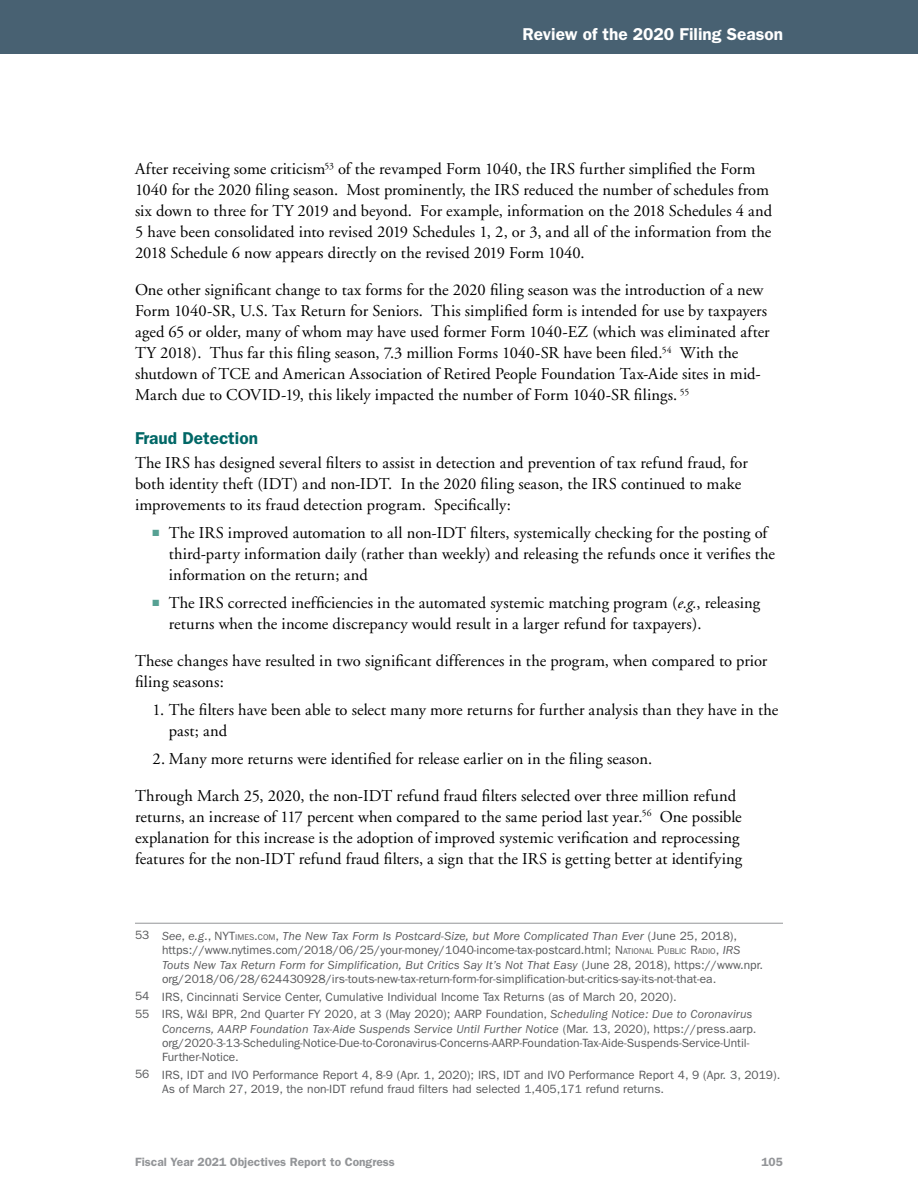
<style>
.page{position:relative;width:918px;height:1188px;background:#fff}
.page>*{position:absolute;margin:0;border:0;box-sizing:border-box;transform-origin:0 0}
.t1{font:600 17.25px "Franklin Gothic";color:#fff}
.Subhead_2{font:600 17.25px "Franklin Gothic";color:#006766}
.Body_Text{font:16.5px/21px "Adobe Garamond";letter-spacing:.005em;color:#000}
.Body_Text-before_lis{font:16.5px/21px "Adobe Garamond";letter-spacing:.005em;color:#000}
.IGNORE_Footnote{font:12px/14.4px "Franklin Gothic";color:#58595b}
.t2{font:600 12px "Franklin Gothic";color:#939598}
.s1{color:#56a193}
.s2{font-style:italic}
.s3{font-style:inherit}
.s4{font-size:8.4px}
</style>
<div class="page">
<div style="left:0;top:0;width:918px;height:54px;background:#486172"></div>
<hr style="left:135px;top:923px;width:648px;height:1px;background:#939598">
<p class="t1" style="left:522px;top:24px;width:262px">Review of the 2020 Filing Season</p>
<p class="Body_Text" style="left:135px;top:159px;width:639px">After receiving some criticism<sup>53</sup> of the revamped Form 1040, the IRS further simplified the Form 1040 for the 2020 filing season. Most prominently, the IRS reduced the number of schedules from six down to three for TY 2019 and beyond. For example, information on the 2018 Schedules 4 and 5 have been consolidated into revised 2019 Schedules 1, 2, or 3, and all of the information from the 2018 Schedule 6 now appears directly on the revised 2019 Form 1040.</p>
<p class="Body_Text" style="left:135px;top:280px;width:636px">One other significant change to tax forms for the 2020 filing season was the introduction of a new Form 1040-SR, U.S. Tax Return for Seniors. This simplified form is intended for use by taxpayers aged 65 or older, many of whom may have used former Form 1040-EZ (which was eliminated after TY 2018). Thus far this filing season, 7.3 million Forms 1040-SR have been filed.<sup>54</sup> With the shutdown of TCE and American Association of Retired People Foundation Tax-Aide sites in mid-March due to COVID-19, this likely impacted the number of Form 1040-SR filings. <sup>55</sup></p>
<p class="Subhead_2" style="left:135px;top:428px;width:124px">Fraud Detection</p>
<p class="Body_Text-before_lis" style="left:135px;top:453px;width:614px">The IRS has designed several filters to assist in detection and prevention of tax refund fraud, for both identity theft (IDT) and non-IDT. In the 2020 filing season, the IRS continued to make improvements to its fraud detection program. Specifically:</p>
<p class="Body_Text" style="left:169px;top:523px;width:608px;text-indent:-16px"><span class="s1">■</span> The IRS improved automation to all non-IDT filters, systemically checking for the posting of third-party information daily (rather than weekly) and releasing the refunds once it verifies the information on the return; and</p>
<p class="Body_Text" style="left:169px;top:593px;width:593px;text-indent:-16px"><span class="s1">■</span> The IRS corrected inefficiencies in the automated systemic matching program (<span class="s2">e.g.</span>, releasing returns when the income discrepancy would result in a larger refund for taxpayers).</p>
<p class="Body_Text-before_lis" style="left:135px;top:651px;width:634px">These changes have resulted in two significant differences in the program, when compared to prior filing seasons:</p>
<p class="Body_Text" style="left:169px;top:700px;width:611px;text-indent:-16px">1. The filters have been able to select many more returns for further analysis than they have in the past; and</p>
<p class="Body_Text" style="left:153px;top:748px;width:501px">2. Many more returns were identified for release earlier on in the filing season.</p>
<p class="Body_Text" style="left:135px;top:786px;width:609px">Through March 25, 2020, the non-IDT refund fraud filters selected over three million refund returns, an increase of 117 percent when compared to the same period last year.<sup>56</sup> One possible explanation for this increase is the adoption of improved systemic verification and reprocessing features for the non-IDT refund fraud filters, a sign that the IRS is getting better at identifying</p>
<p class="IGNORE_Footnote" style="left:162px;top:929px;width:603px;text-indent:-27px">53 <span class="s2">See</span>, <span class="s2">e.g</span>., <span class="s3">NYT</span><span class="s4">IMES</span><span class="s3">.</span><span class="s4">COM</span>, <span class="s2">The New Tax Form Is Postcard-Size, but More Complicated Than Ever</span> (June 25, 2018), https://www.nytimes.com/2018/06/25/your-money/1040-income-tax-postcard.html; <span class="s3">N</span><span class="s4">ATIONAL</span> <span class="s3">P</span><span class="s4">UBLIC</span> <span class="s3">R</span><span class="s4">ADIO</span>, <span class="s2">IRS Touts New Tax Return Form for Simplification, But Critics Say It’s Not That Easy</span> (June 28, 2018), https://www.npr. org/2018/06/28/624430928/irs-touts-new-tax-return-form-for-simplification-but-critics-say-its-not-that-ea.</p>
<p class="IGNORE_Footnote" style="left:135px;top:989px;width:543px">54 IRS, Cincinnati Service Center, Cumulative Individual Income Tax Returns (as of March 20, 2020).</p>
<p class="IGNORE_Footnote" style="left:162px;top:1007px;width:596px;text-indent:-27px">55 IRS, W&amp;I BPR, 2nd Quarter FY 2020, at 3 (May 2020); AARP Foundation, <span class="s2">Scheduling Notice: Due to Coronavirus Concerns, AARP Foundation Tax-Aide Suspends Service Until Further Notice</span> (Mar. 13, 2020), https://press.aarp. org/2020-3-13-Scheduling-Notice-Due-to-Coronavirus-Concerns-AARP-Foundation-Tax-Aide-Suspends-Service-Until-Further-Notice.</p>
<p class="IGNORE_Footnote" style="left:162px;top:1068px;width:620px;text-indent:-27px">56 IRS, IDT and IVO Performance Report 4, 8-9 (Apr. 1, 2020); IRS, IDT and IVO Performance Report 4, 9 (Apr. 3, 2019).<br>As of March 27, 2019, the non-IDT refund fraud filters had selected 1,405,171 refund returns.</p>
<p class="t2" style="left:135px;top:1154px;width:261px">Fiscal Year 2021 Objectives Report to Congress</p>
<p class="t2" style="left:761px;top:1154px;width:23px">105</p>
</div>
